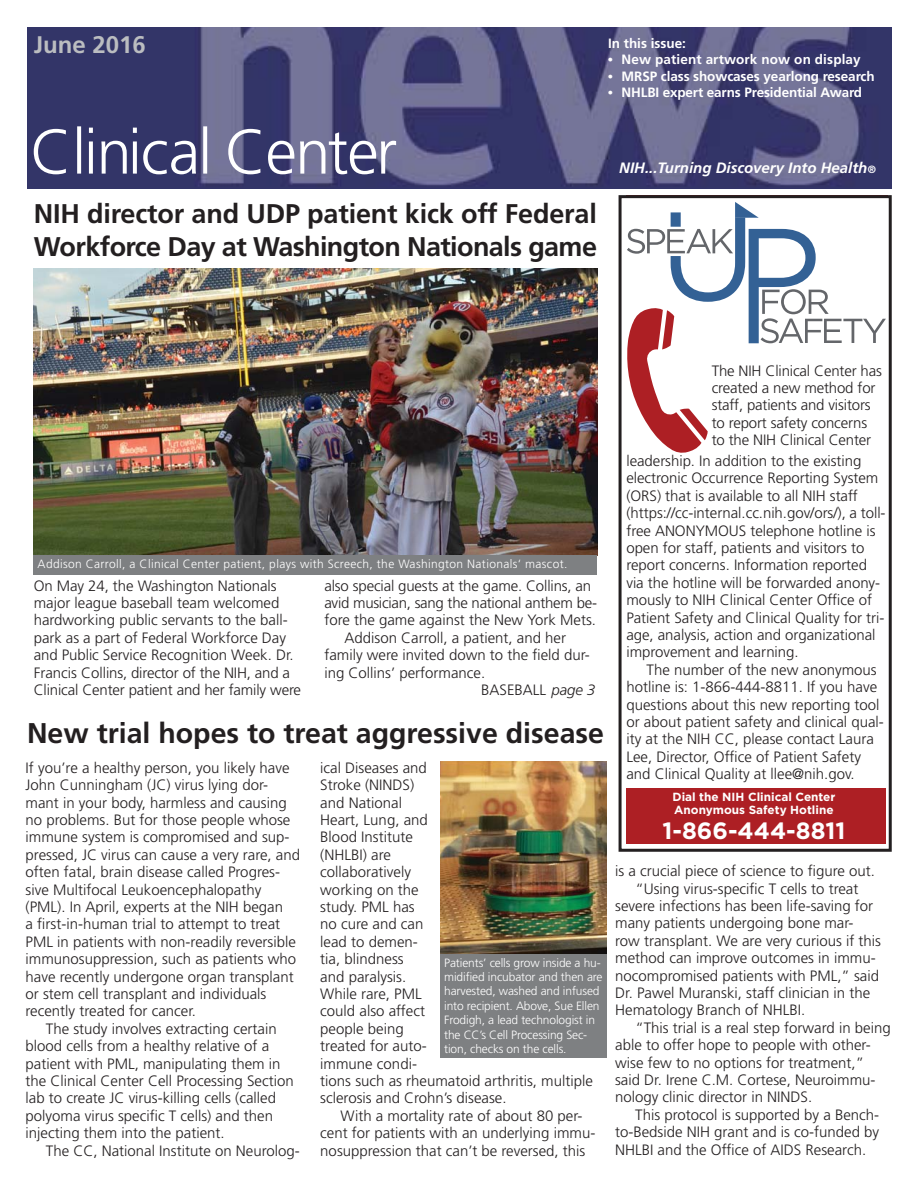
<style>
.page{position:relative;width:918px;height:1188px;background:#fff}
.page>*{position:absolute;margin:0;border:0;box-sizing:border-box;transform-origin:0 0}
.t1{font:700 28.5px "Frutiger LT Std";color:#231f20}
.t2{font:700 27px/32.4px "Frutiger LT Std";letter-spacing:-.025em;color:#231f20}
.t3{font:700 24px "Frutiger LT Std";color:#bbbdc0}
.t4{font:700 23.55px "Gotham";color:#fff}
.t5{font:300 15px/17.4px "Frutiger LT Std";color:#231f20}
.t6{font:italic 700 15px "Frutiger LT Std";color:#fff}
.t7{font:700 13.5px "Frutiger LT Std";letter-spacing:-.005em;color:#fff}
.t8{font:300 12px/14.4px "Frutiger LT Std";letter-spacing:-.01em;color:#fff}
.t9{font:300 12px "Frutiger LT Std";letter-spacing:.03em;color:#fff}
.t10{font:700 11.85px/12.8px "Gotham";color:#fff}
.s1{font-family:"Times";font-weight:400}
.s2{font-size:10.5px}
.s3{font-style:italic}
</style>
<div class="page">
<div style="left:619px;top:195px;width:273px;height:657px;border:3px solid #231f20"></div>
<img style="left:27px;top:27px;width:864px;height:162px">
<svg style="left:143px;top:126px;width:64px;height:48px"></svg>
<svg style="left:268px;top:132px;width:128px;height:42px"></svg>
<svg style="left:34px;top:126px;width:47px;height:48px"></svg>
<svg style="left:89px;top:128px;width:48px;height:46px"></svg>
<svg style="left:228px;top:129px;width:33px;height:45px"></svg>
<img style="left:34px;top:268px;width:563px;height:287px">
<div style="left:34px;top:555px;width:563px;height:20px;background:#7e8082"></div>
<svg style="left:627px;top:202px;width:259px;height:251px"></svg>
<img style="left:440px;top:761px;width:167px;height:193px">
<div style="left:626px;top:788px;width:260px;height:55px;background:#ad1f24"></div>
<div style="left:440px;top:954px;width:167px;height:103px;background:#7e8082"></div>
<p class="t3" style="left:34px;top:34px;width:114px">June 2016</p>
<p class="t7" style="left:608px;top:37px;width:80px">In this issue:</p>
<p class="t7" style="left:608px;top:54px;width:254px"><span class="s1">•</span> New patient artwork now on display</p>
<p class="t7" style="left:608px;top:70px;width:268px"><span class="s1">•</span> MRSP class showcases yearlong research</p>
<p class="t7" style="left:608px;top:87px;width:256px"><span class="s1">•</span> NHLBI expert earns Presidential Award</p>
<h2 class="t2" style="left:34px;top:199px;width:565px">NIH director and UDP patient kick off Federal<br>Workforce Day at Washington Nationals game</h2>
<p class="t6" style="left:619px;top:159px;width:258px">NIH...Turning Discovery Into Health<span class="s2">®</span></p>
<p class="t9" style="left:38px;top:559px;width:531px">Addison Carroll, a Clinical Center patient, plays with Screech, the Washington Nationals‘ mascot.</p>
<p class="t5" style="left:34px;top:577px;width:244px">On May 24, the Washington Nationals</p>
<p class="t5" style="left:324px;top:577px;width:268px">also special guests at the game. Collins, an</p>
<p class="t5" style="left:34px;top:595px;width:247px">major league baseball team welcomed</p>
<p class="t5" style="left:324px;top:595px;width:274px">avid musician, sang the national anthem be-</p>
<p class="t5" style="left:34px;top:612px;width:255px">hardworking public servants to the ball-</p>
<p class="t5" style="left:324px;top:612px;width:273px">fore the game against the New York Mets.</p>
<p class="t5" style="left:34px;top:630px;width:254px">park as a part of Federal Workforce Day</p>
<p class="t5" style="left:345px;top:630px;width:223px">Addison Carroll, a patient, and her</p>
<p class="t5" style="left:34px;top:647px;width:262px">and Public Service Recognition Week. Dr.</p>
<p class="t5" style="left:324px;top:647px;width:267px">family were invited down to the field dur-</p>
<p class="t5" style="left:34px;top:664px;width:258px">Francis Collins, director of the NIH, and a</p>
<p class="t5" style="left:324px;top:664px;width:162px">ing Collins’ performance.</p>
<p class="t5" style="left:34px;top:682px;width:269px">Clinical Center patient and her family were</p>
<p class="t5" style="left:481px;top:682px;width:116px">BASEBALL <span class="s3">page 3</span></p>
<p class="t1" style="left:27px;top:721px;width:579px">New trial hopes to treat aggressive disease</p>
<p class="t5" style="left:26px;top:760px;width:265px">If you’re a healthy person, you likely have</p>
<p class="t5" style="left:26px;top:777px;width:244px">John Cunningham (JC) virus lying dor-</p>
<p class="t5" style="left:26px;top:794px;width:263px">mant in your body, harmless and causing</p>
<p class="t5" style="left:26px;top:812px;width:266px">no problems. But for those people whose</p>
<p class="t5" style="left:26px;top:829px;width:265px">immune system is compromised and sup-</p>
<p class="t5" style="left:26px;top:847px;width:276px">pressed, JC virus can cause a very rare, and</p>
<p class="t5" style="left:26px;top:864px;width:256px">often fatal, brain disease called Progres-</p>
<p class="t5" style="left:26px;top:881px;width:237px">sive Multifocal Leukoencephalopathy</p>
<p class="t5" style="left:26px;top:899px;width:259px">(PML). In April, experts at the NIH began</p>
<p class="t5" style="left:26px;top:916px;width:256px">a first-in-human trial to attempt to treat</p>
<p class="t5" style="left:26px;top:934px;width:272px">PML in patients with non-readily reversible</p>
<p class="t5" style="left:26px;top:951px;width:272px">immunosuppression, such as patients who</p>
<p class="t5" style="left:26px;top:968px;width:270px">have recently undergone organ transplant</p>
<p class="t5" style="left:26px;top:986px;width:242px">or stem cell transplant and individuals</p>
<p class="t5" style="left:26px;top:1003px;width:172px">recently treated for cancer.</p>
<p class="t5" style="left:46px;top:1021px;width:232px">The study involves extracting certain</p>
<p class="t5" style="left:26px;top:1038px;width:245px">blood cells from a healthy relative of a</p>
<p class="t5" style="left:26px;top:1055px;width:257px">patient with PML, manipulating them in</p>
<p class="t5" style="left:26px;top:1073px;width:270px">the Clinical Center Cell Processing Section</p>
<p class="t5" style="left:26px;top:1090px;width:252px">lab to create JC virus-killing cells (called</p>
<p class="t5" style="left:26px;top:1108px;width:249px">polyoma virus specific T cells) and then</p>
<p class="t5" style="left:26px;top:1125px;width:201px">injecting them into the patient.</p>
<p class="t5" style="left:46px;top:1142px;width:255px">The CC, National Institute on Neurolog-</p>
<p class="t5" style="left:320px;top:760px;width:108px">ical Diseases and</p>
<p class="t5" style="left:320px;top:777px;width:95px">Stroke (NINDS)</p>
<p class="t5" style="left:320px;top:794px;width:83px">and National</p>
<p class="t5" style="left:320px;top:812px;width:109px">Heart, Lung, and</p>
<p class="t5" style="left:320px;top:829px;width:94px">Blood Institute</p>
<p class="t5" style="left:320px;top:847px;width:72px">(NHLBI) are</p>
<p class="t5" style="left:320px;top:864px;width:92px">collaboratively</p>
<p class="t5" style="left:320px;top:881px;width:100px">working on the</p>
<p class="t5" style="left:320px;top:899px;width:96px">study. PML has</p>
<p class="t5" style="left:320px;top:916px;width:105px">no cure and can</p>
<p class="t5" style="left:320px;top:934px;width:99px">lead to demen-</p>
<p class="t5" style="left:320px;top:951px;width:85px">tia, blindness</p>
<p class="t5" style="left:320px;top:968px;width:87px">and paralysis.</p>
<p class="t5" style="left:320px;top:986px;width:103px">While rare, PML</p>
<p class="t5" style="left:320px;top:1003px;width:106px">could also affect</p>
<p class="t5" style="left:320px;top:1021px;width:85px">people being</p>
<p class="t5" style="left:320px;top:1038px;width:108px">treated for auto-</p>
<p class="t5" style="left:320px;top:1055px;width:98px">immune condi-</p>
<p class="t5" style="left:320px;top:1073px;width:274px">tions such as rheumatoid arthritis, multiple</p>
<p class="t5" style="left:320px;top:1090px;width:188px">sclerosis and Crohn’s disease.</p>
<p class="t5" style="left:341px;top:1108px;width:244px">With a mortality rate of about 80 per-</p>
<p class="t5" style="left:320px;top:1125px;width:277px">cent for patients with an underlying immu-</p>
<p class="t5" style="left:320px;top:1142px;width:267px">nosuppression that can’t be reversed, this</p>
<p class="t8" style="left:444px;top:956px;width:160px">Patients’ cells grow inside a hu&shy;midified incubator and then are harvested, washed and infused into recipient. Above, Sue Ellen<br>Frodigh, a lead technologist in the CC’s Cell Processing Sec&shy;tion, checks on the cells.</p>
<p class="t5" style="left:712px;top:362px;width:172px">The NIH Clinical Center has created a new method for staff, patients and visitors to report safety concerns to the NIH Clinical Center</p>
<p class="t5" style="left:626px;top:453px;width:261px">leadership. In addition to the existing electronic Occurrence Reporting System (ORS) that is available to all NIH staff (https://cc-internal.cc.nih.gov/ors/), a toll-</p>
<p class="t5" style="left:626px;top:522px;width:260px">free ANONYMOUS telephone hotline is open for staff, patients and visitors to report concerns. Information reported via the hotline will be forwarded anony&shy;mously to NIH Clinical Center Office of Patient Safety and Clinical Quality for tri&shy;age, analysis, action and organizational improvement and learning.</p>
<p class="t5" style="left:626px;top:662px;width:259px;text-indent:20px">The number of the new anonymous hotline is: 1-866-444-8811. If you have questions about this new reporting tool or about patient safety and clinical qual&shy;ity at the NIH CC, please contact Laura Lee, Director, Office of Patient Safety and Clinical Quality at llee@nih.gov.</p>
<p class="t10" style="left:672px;top:792px;width:164px">Dial the NIH Clinical Center<br>Anonymous Safety Hotline</p>
<p class="t4" style="left:662px;top:822px;width:185px">1-866-444-8811</p>
<p class="t5" style="left:615px;top:863px;width:261px">is a crucial piece of science to figure out.</p>
<p class="t5" style="left:615px;top:880px;width:267px;text-indent:20px">“Using virus-specific T cells to treat severe infections has been life-saving for many patients undergoing bone mar&shy;row transplant. We are very curious if this method can improve outcomes in immu&shy;nocompromised patients with PML,” said Dr. Pawel Muranski, staff clinician in the Hematology Branch of NHLBI.</p>
<p class="t5" style="left:615px;top:1020px;width:277px;text-indent:20px">“This trial is a real step forward in being able to offer hope to people with other&shy;wise few to no options for treatment,” said Dr. Irene C.M. Cortese, Neuroimmu&shy;nology clinic director in NINDS.</p>
<p class="t5" style="left:615px;top:1107px;width:266px;text-align:justify;text-indent:20px">This protocol is supported by a Bench&shy;to-Bedside NIH grant and is co-funded by NHLBI and the Office of AIDS Research.</p>
</div>
